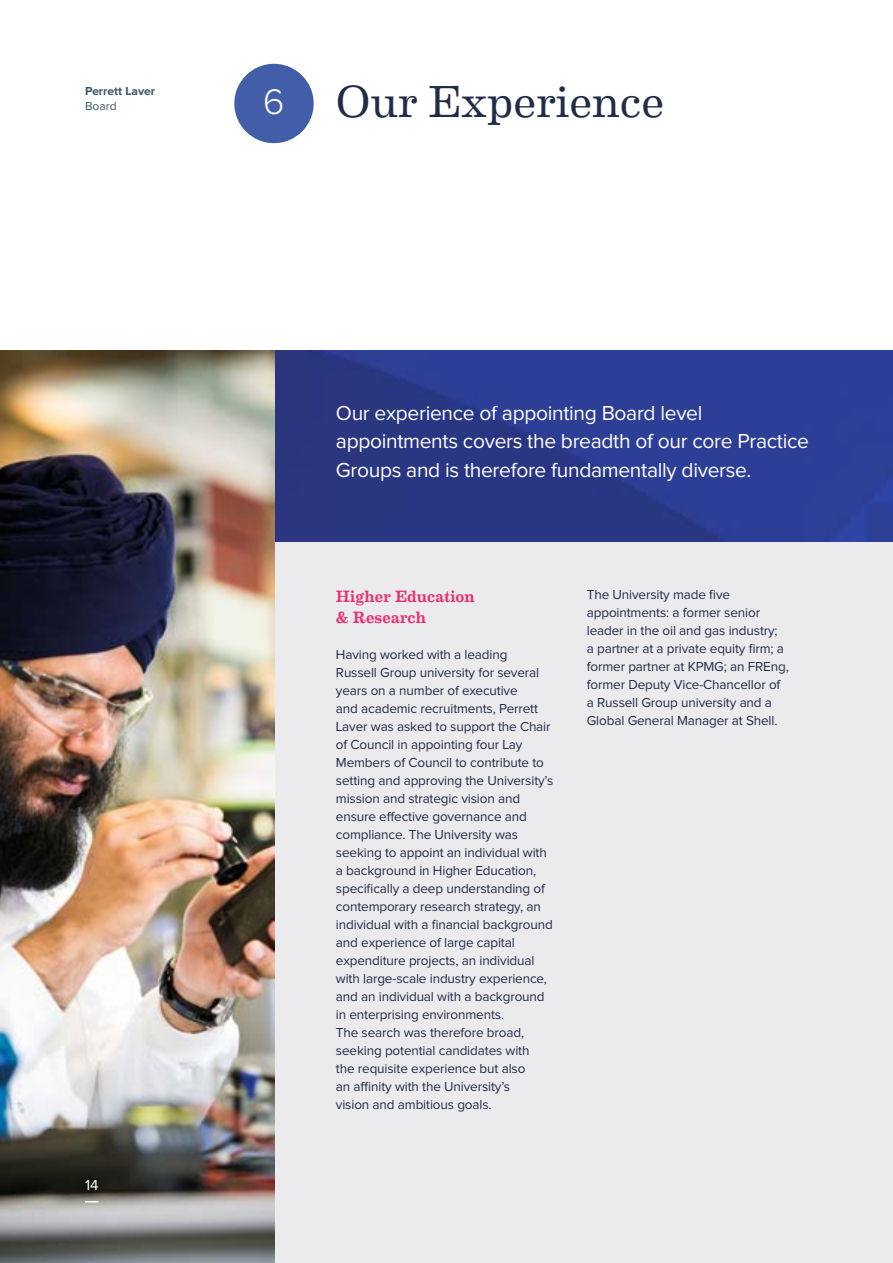
<style>
.page{position:relative;width:893px;height:1263px;background:#fff}
.page>*{position:absolute;margin:0;border:0;box-sizing:border-box;transform-origin:0 0}
.t1{font:45px "Eames Century Modern";letter-spacing:-.005em;color:#212c48}
.t2{font:21px/28.5px "Proxima Nova";letter-spacing:-.015em;color:#fff}
.t3{font:500 16.5px/21px "Eames Century Modern";letter-spacing:.01em;color:#e83273}
.t4{font:15px "Proxima Nova";color:#fff}
.t5{font:13.5px/18px "Proxima Nova";letter-spacing:-.01em;color:#212c48}
.t6{font:700 12px "Proxima Nova";color:#3b5767}
.t7{font:12px "Proxima Nova";color:#3b5767}
.s1{font-family:"Proxima Nova";font-weight:300;font-size:36.75px;color:#fff}
</style>
<div class="page">
<div style="left:0;top:350px;width:893px;height:913px;background:#ebebed"></div>
<img style="left:274px;top:350px;width:619px;height:191px">
<div style="left:234px;top:64px;width:80px;height:79px;background:#435ea8;border-radius:50%"></div>
<img style="left:0;top:350px;width:274px;height:913px">
<svg style="left:85px;top:1201px;width:13px;height:1px"></svg>
<p class="t6" style="left:85px;top:84px;width:72px">Perrett Laver</p>
<p class="t7" style="left:85px;top:101px;width:33px">Board</p>
<h1 class="t1" style="left:263px;top:68px;width:403px"><span class="s1">6</span> Our Experience</h1>
<p class="t4" style="left:85px;top:1178px;width:15px">14</p>
<h2 class="t2" style="left:336px;top:400px;width:475px">Our experience of appointing Board level appointments covers the breadth of our core Practice<br>Groups and is therefore fundamentally diverse.</h2>
<p class="t3" style="left:336px;top:585px;width:140px">Higher Education &amp; Research</p>
<p class="t5" style="left:336px;top:646px;width:219px">Having worked with a leading<br>Russell Group university for several years on a number of executive<br>and academic recruitments, Perrett Laver was asked to support the Chair of Council in appointing four Lay Members of Council to contribute to setting and approving the University’s mission and strategic vision and ensure effective governance and compliance. The University was seeking to appoint an individual with a background in Higher Education, specifically a deep understanding of contemporary research strategy, an individual with a financial background and experience of large capital expenditure projects, an individual with large-scale industry experience, and an individual with a background in enterprising environments.<br>The search was therefore broad, seeking potential candidates with<br>the requisite experience but also<br>an affinity with the University’s<br>vision and ambitious goals.</p>
<p class="t5" style="left:587px;top:586px;width:203px">The University made five appointments: a former senior leader in the oil and gas industry;<br>a partner at a private equity firm; a former partner at KPMG; an FREng, former Deputy Vice-Chancellor of a Russell Group university and a<br>Global General Manager at Shell.</p>
</div>
